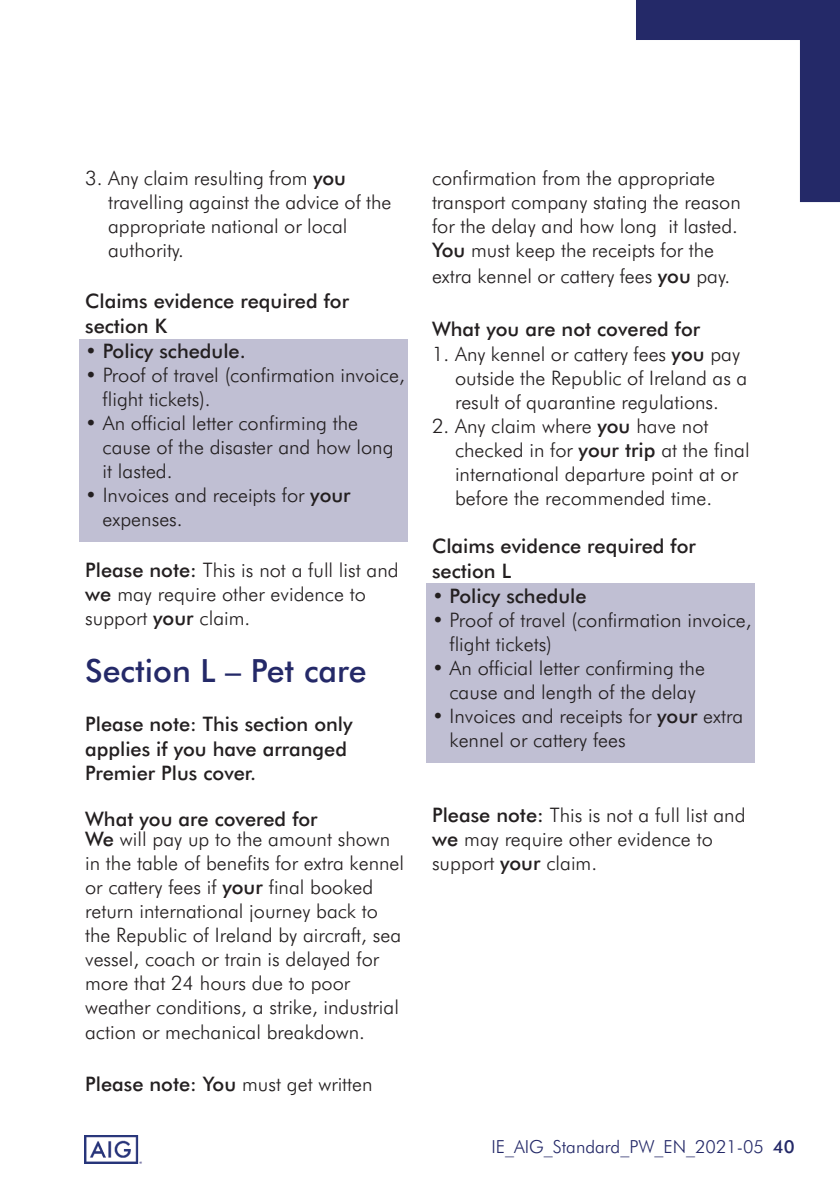
<style>
.page{position:relative;width:840px;height:1191px;background:#fff}
.page>*{position:absolute;margin:0;border:0;box-sizing:border-box;transform-origin:0 0}
.t1{font:500 32px "AIG Futura";color:#242968}
.t2{font:300 20px/24px "AIG Futura";color:#231f20}
.t3{font:500 20px/25.6px "AIG Futura";color:#231f20}
.t4{font:300 18px "AIG Futura";color:#242968}
.s1{font-weight:500}
.s2{font-weight:300}
</style>
<div class="page">
<div style="left:426px;top:583px;width:328px;height:180px;background:#c0bfd3"></div>
<div style="left:79px;top:339px;width:329px;height:202px;background:#c0bfd3"></div>
<svg style="left:636px;top:0;width:203px;height:202px"></svg>
<img style="left:84px;top:1135px;width:58px;height:28px">
<p class="t2" style="left:108px;top:168px;width:285px;text-indent:-23px">3. Any claim resulting from <span class="s1">you </span>travelling against the advice of the appropriate national or local authority.</p>
<p class="t3" style="left:85px;top:289px;width:265px">Claims evidence required for section K</p>
<p class="t3" style="left:85px;top:340px;width:162px"><span class="s2">•</span> Policy schedule.</p>
<p class="t2" style="left:103px;top:365px;width:303px;text-indent:-17px">• Proof of travel (confirmation invoice, flight tickets).</p>
<p class="t2" style="left:103px;top:413px;width:292px;text-indent:-17px">• An official letter confirming the cause of the disaster and how long it lasted.</p>
<p class="t2" style="left:103px;top:485px;width:249px;text-indent:-18px">• invoices and receipts for <span class="s1">your </span>expenses.</p>
<p class="t2" style="left:85px;top:559px;width:315px"><span class="s1">Please note:</span> this is not a full list and <span class="s1">we</span> may require other evidence to support <span class="s1">your</span> claim.</p>
<h1 class="t1" style="left:85px;top:657px;width:283px">Section L – Pet care</h1>
<p class="t3" style="left:85px;top:714px;width:269px;line-height:24px">Please note: This section only applies if you have arranged<br>Premier Plus cover.</p>
<p class="t2" style="left:85px;top:811px;width:306px;line-height:19.6px"><span class="s1">What you are covered for<br>We</span> will pay up to the amount shown</p>
<p class="t2" style="left:85px;top:852px;width:320px">in the table of benefits for extra kennel or cattery fees if <span class="s1">your</span> final booked return international journey back to the Republic of ireland by aircraft, sea vessel, coach or train is delayed for more that 24 hours due to poor weather conditions, a strike, industrial action or mechanical breakdown.</p>
<p class="t3" style="left:85px;top:1072px;width:289px">Please note: You <span class="s2">must get written</span></p>
<p class="t2" style="left:432px;top:168px;width:310px">confirmation from the appropriate transport company stating the reason for the delay and how long it lasted.<br><span class="s1">You</span> must keep the receipts for the extra kennel or cattery fees <span class="s1">you</span> pay.</p>
<p class="t3" style="left:432px;top:317px;width:269px">What you are not covered for</p>
<p class="t2" style="left:455px;top:343px;width:293px;text-indent:-23px">1. Any kennel or cattery fees <span class="s1">you</span> pay outside the Republic of ireland as a result of quarantine regulations.</p>
<p class="t2" style="left:455px;top:415px;width:296px;text-indent:-23px">2. Any claim where <span class="s1">you</span> have not checked in for <span class="s1">your trip</span> at the final international departure point at or before the recommended time.</p>
<p class="t3" style="left:432px;top:534px;width:265px">Claims evidence required for section L</p>
<p class="t3" style="left:432px;top:585px;width:156px"><span class="s2">•</span> Policy schedule</p>
<p class="t2" style="left:449px;top:609px;width:303px;text-indent:-18px">• Proof of travel (confirmation invoice, flight tickets)</p>
<p class="t2" style="left:432px;top:657px;width:274px;text-align:center">• An official letter confirming the cause and length of the delay</p>
<p class="t2" style="left:449px;top:705px;width:295px;text-indent:-17px">• invoices and receipts for <span class="s1">your</span> extra kennel or cattery fees</p>
<p class="t2" style="left:432px;top:804px;width:315px"><span class="s1">Please note:</span> this is not a full list and <span class="s1">we</span> may require other evidence to support <span class="s1">your</span> claim.</p>
<p class="t4" style="left:491px;top:1139px;width:304px">ie_AiG_Standard_PW_en_2021-05 <span class="s1">40</span></p>
</div>
